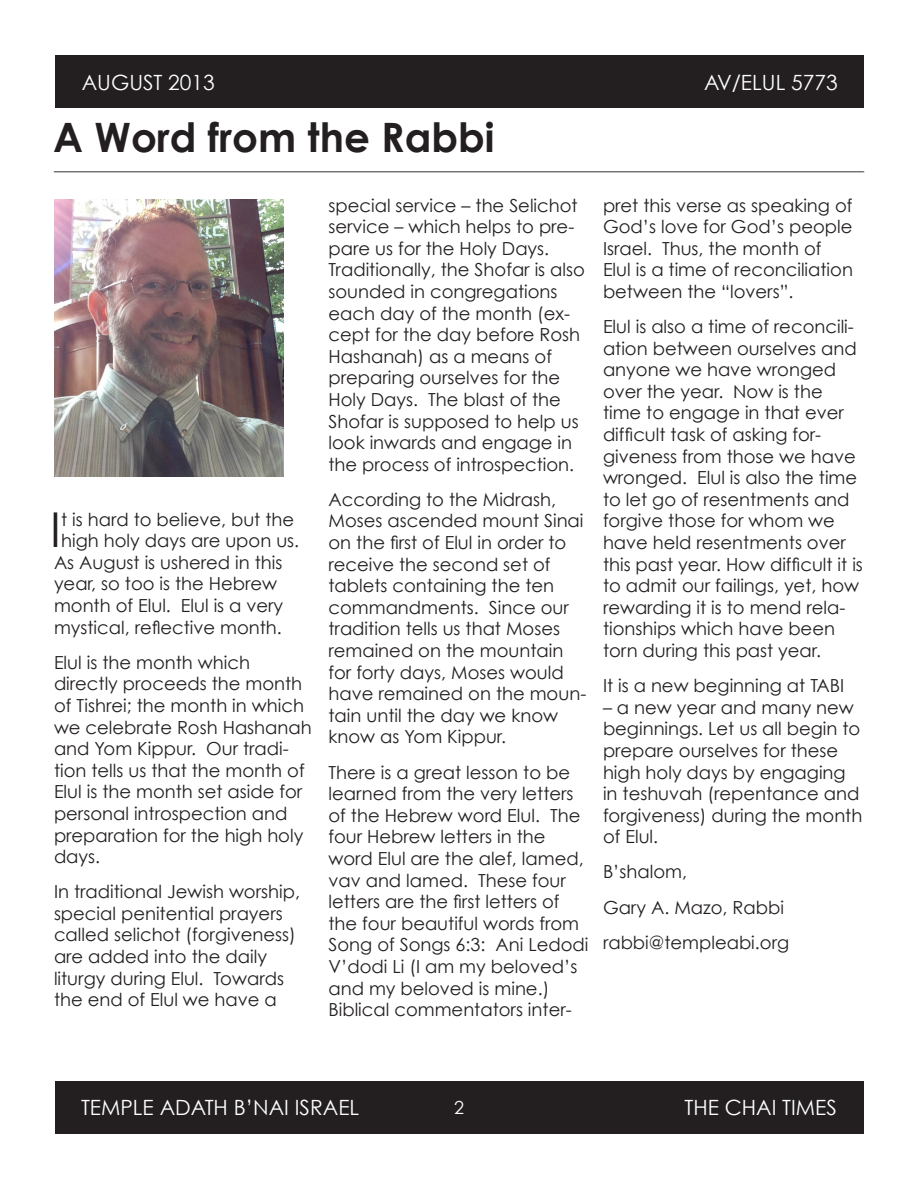
<style>
.page{position:relative;width:918px;height:1188px;background:#fff}
.page>*{position:absolute;margin:0;border:0;box-sizing:border-box;transform-origin:0 0}
.Article_First_Paragr{font:48px "Century Gothic";color:#231f20}
.t1{font:700 40.5px "Century Gothic";color:#231f20}
.t2{font:21px "Century Gothic";color:#fff}
.Article_First_Paragr-2{font:18px/21.6px "Century Gothic";color:#231f20}
.t3{font:18px "Century Gothic";color:#fff}
</style>
<div class="page">
<div style="left:56px;top:56px;width:808px;height:52px;background:#231f20"></div>
<div style="left:56px;top:1082px;width:808px;height:52px;background:#231f20"></div>
<img style="left:54px;top:199px;width:230px;height:278px">
<p class="t2" style="left:82px;top:69px;width:135px">AUGUST 2013</p>
<p class="t2" style="left:704px;top:69px;width:135px">AV/ELUL 5773</p>
<p class="t1" style="left:53px;top:112px;width:443px">A Word from the Rabbi</p>
<p class="Article_First_Paragr-2" style="left:54px;top:152px;width:811px">__________________________________________________________________________________________</p>
<p class="Article_First_Paragr" style="left:50px;top:501px;width:12px">I</p>
<p class="Article_First_Paragr-2" style="left:61px;top:508px;width:235px">t is hard to believe, but the</p>
<p class="Article_First_Paragr-2" style="left:61px;top:530px;width:240px">high holy days are upon us.</p>
<p class="Article_First_Paragr-2" style="left:54px;top:551px;width:230px">As August is ushered in this</p>
<p class="Article_First_Paragr-2" style="left:54px;top:573px;width:225px">year, so too is the Hebrew</p>
<p class="Article_First_Paragr-2" style="left:54px;top:594px;width:231px">month of Elul. Elul is a very</p>
<p class="Article_First_Paragr-2" style="left:54px;top:616px;width:229px">mystical, reflective month.</p>
<p class="Article_First_Paragr-2" style="left:54px;top:651px;width:259px">Elul is the month which directly proceeds the month of Tishrei; the month in which we celebrate Rosh Hashanah and Yom Kippur. Our tradi&shy;tion tells us that the month of<br>Elul is the month set aside for personal introspection and preparation for the high holy days.</p>
<p class="Article_First_Paragr-2" style="left:54px;top:881px;width:248px">In traditional Jewish worship, special penitential prayers called selichot (forgiveness) are added into the daily liturgy during Elul. Towards the end of Elul we have a</p>
<p class="Article_First_Paragr-2" style="left:328px;top:194px;width:258px">special service – the Selichot service – which helps to pre&shy;pare us for the Holy Days.<br>Traditionally, the Shofar is also sounded in congregations each day of the month (ex&shy;cept for the day before Rosh<br>Hashanah) as a means of preparing ourselves for the<br>Holy Days. The blast of the<br>Shofar is supposed to help us look inwards and engage in the process of introspection.</p>
<p class="Article_First_Paragr-2" style="left:328px;top:488px;width:259px">According to the Midrash,<br>Moses ascended mount Sinai on the first of Elul in order to receive the second set of tablets containing the ten commandments. Since our tradition tells us that Moses remained on the mountain for forty days, Moses would have remained on the moun&shy;tain until the day we know know as Yom Kippur.</p>
<p class="Article_First_Paragr-2" style="left:328px;top:761px;width:261px">There is a great lesson to be learned from the very letters of the Hebrew word Elul. The four Hebrew letters in the word Elul are the alef, lamed, vav and lamed. These four letters are the first letters of the four beautiful words from<br>Song of Songs 6:3: Ani Ledodi<br>V’dodi Li (I am my beloved’s and my beloved is mine.)<br>Biblical commentators inter-</p>
<p class="Article_First_Paragr-2" style="left:603px;top:194px;width:251px">pret this verse as speaking of<br>God’s love for God’s people<br>Israel. Thus, the month of<br>Elul is a time of reconciliation between the “lovers”.</p>
<p class="Article_First_Paragr-2" style="left:603px;top:315px;width:261px">Elul is also a time of reconcili&shy;ation between ourselves and anyone we have wronged over the year. Now is the time to engage in that ever difficult task of asking for&shy;giveness from those we have wronged. Elul is also the time to let go of resentments and forgive those for whom we have held resentments over this past year. How difficult it is to admit our failings, yet, how rewarding it is to mend rela&shy;tionships which have been torn during this past year.</p>
<p class="Article_First_Paragr-2" style="left:603px;top:675px;width:243px">It is a new beginning at TABI</p>
<p class="Article_First_Paragr-2" style="left:603px;top:696px;width:261px">– a new year and many new beginnings. Let us all begin to prepare ourselves for these high holy days by engaging in teshuvah (repentance and forgiveness) during the month of Elul.</p>
<p class="Article_First_Paragr-2" style="left:603px;top:861px;width:86px">B’shalom,</p>
<p class="Article_First_Paragr-2" style="left:603px;top:896px;width:182px">Gary A. Mazo, Rabbi</p>
<p class="Article_First_Paragr-2" style="left:603px;top:931px;width:188px">rabbi@templeabi.org</p>
<p class="t2" style="left:81px;top:1094px;width:280px">TEMPLE ADATH B’NAI ISRAEL</p>
<p class="t2" style="left:684px;top:1094px;width:154px">THE CHAI TIMES</p>
<p class="t3" style="left:454px;top:1096px;width:11px">2</p>
</div>
